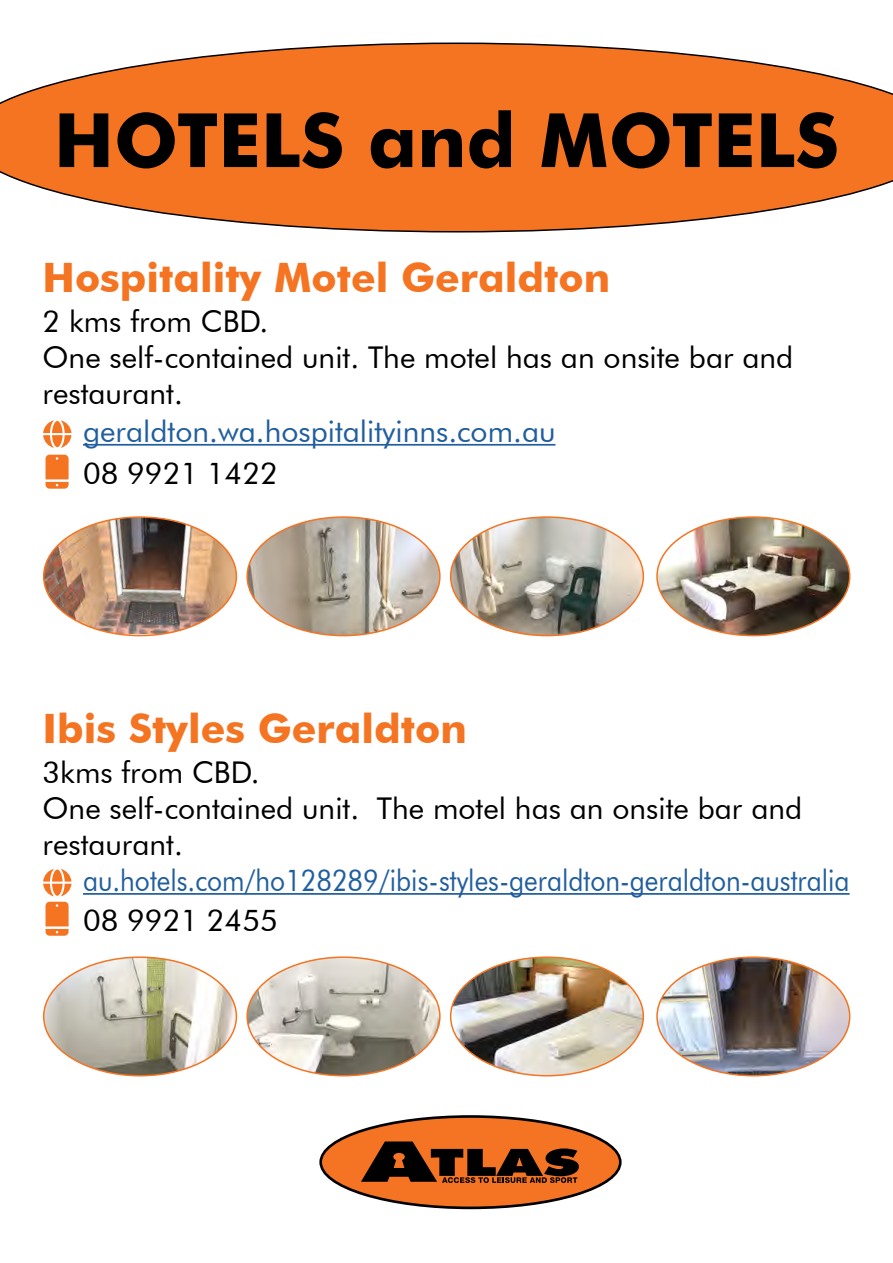
<style>
.page{position:relative;width:893px;height:1263px;background:#fff}
.page>*{position:absolute;margin:0;border:0;box-sizing:border-box;transform-origin:0 0}
.t1{font:700 75px "Futura BT";color:#000}
.t2{font:700 40.5px "Futura BT";color:#f47422}
.t3{font:30px/36px "Futura BT";color:#000}
.t4{font:30px "Futura BT";color:#215e9e;scale:.88 1}
.t5{font:30px "Futura BT";color:#215e9e}
</style>
<div class="page">
<svg style="left:0;top:43px;width:893px;height:189px"></svg>
<svg style="left:319px;top:1115px;width:303px;height:94px"></svg>
<hr style="left:83px;top:444px;width:472px;height:2px;background:#215e9e">
<svg style="left:46px;top:455px;width:23px;height:34px"></svg>
<svg style="left:43px;top:420px;width:28px;height:28px"></svg>
<img style="left:44px;top:517px;width:192px;height:117px">
<img style="left:247px;top:517px;width:193px;height:119px">
<img style="left:451px;top:519px;width:192px;height:117px">
<img style="left:659px;top:517px;width:191px;height:119px">
<hr style="left:83px;top:893px;width:767px;height:2px;background:#215e9e">
<img style="left:44px;top:959px;width:192px;height:117px">
<img style="left:247px;top:959px;width:193px;height:117px">
<img style="left:451px;top:959px;width:192px;height:117px">
<img style="left:657px;top:959px;width:193px;height:117px">
<svg style="left:46px;top:902px;width:23px;height:34px"></svg>
<svg style="left:43px;top:869px;width:28px;height:27px"></svg>
<h1 class="t1" style="left:54px;top:95px;width:787px">HOTELS and MOTELS</h1>
<h2 class="t2" style="left:43px;top:253px;width:569px">Hospitality Motel Geraldton</h2>
<p class="t3" style="left:43px;top:303px;width:752px">2 kms from CBD.<br>One self-contained unit. The motel has an onsite bar and restaurant.</p>
<p class="t5" style="left:83px;top:413px;width:474px">geraldton.wa.hospitalityinns.com.au</p>
<p class="t3" style="left:83px;top:455px;width:196px">08 9921 1422</p>
<h2 class="t2" style="left:43px;top:704px;width:426px">Ibis Styles Geraldton</h2>
<p class="t3" style="left:43px;top:754px;width:761px">3kms from CBD.<br>One self-contained unit. The motel has an onsite bar and restaurant.</p>
<p class="t4" style="left:83px;top:862px;width:873px">au.hotels.com/ho128289/ibis-styles-geraldton-geraldton-australia</p>
<p class="t3" style="left:83px;top:902px;width:196px">08 9921 2455</p>
</div>
